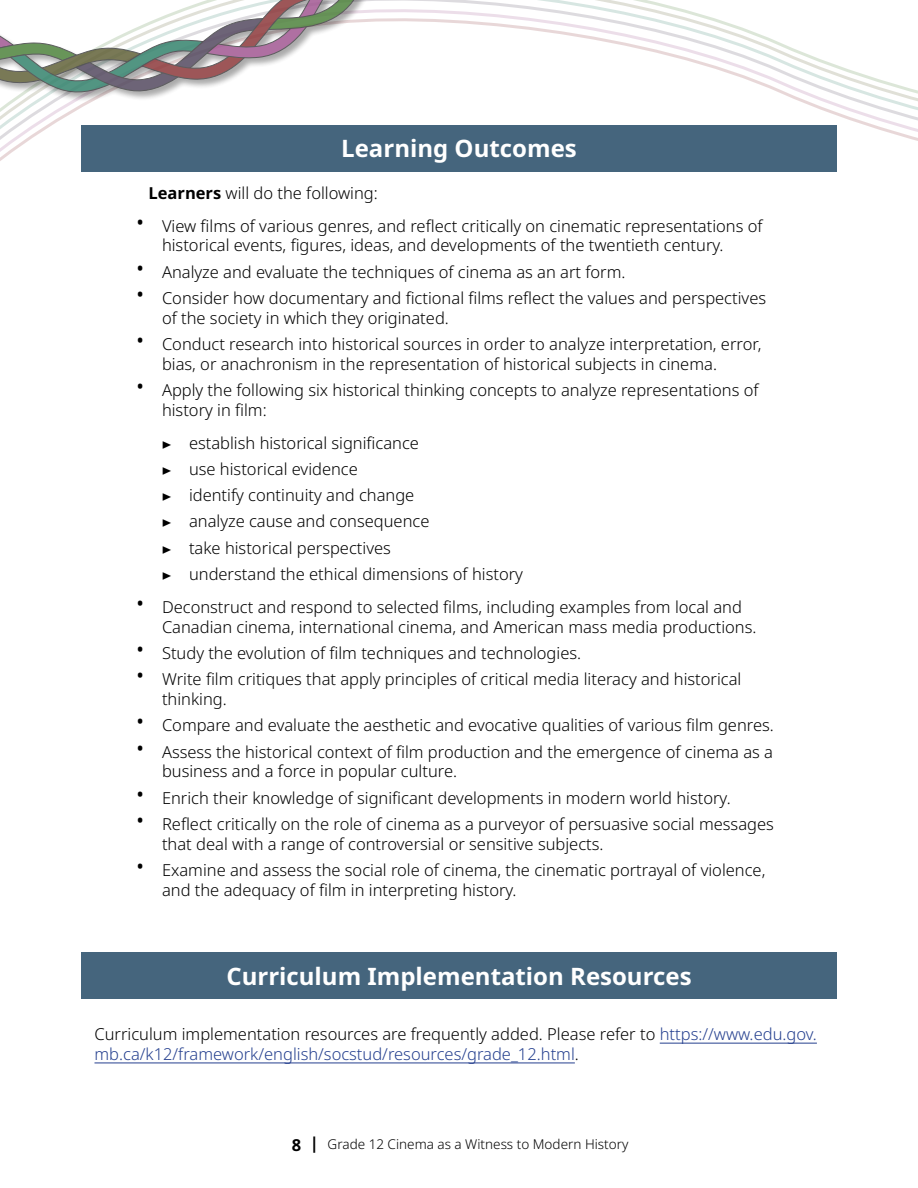
<style>
.page{position:relative;width:918px;height:1188px;background:#fff}
.page>*{position:absolute;margin:0;border:0;box-sizing:border-box;transform-origin:0 0}
.H2_White{font:700 24px "Noto Sans";color:#fff}
.Learning_Outcome_bullets{font:300 16.5px/19.8px "Noto Sans";color:#000}
.Learning_Outcome_bullets_2{font:300 16.5px "Noto Sans";color:#000}
.Paragraph{font:300 16.5px/19.8px "Noto Sans";color:#25408f}
.Learning_Outcome{font:300 16.5px "Noto Sans";color:#000}
.t1{font:300 13.5px "Noto Sans";color:#000}
.s1{font-weight:700}
.s2{font-size:27px}
.s3{font-family:"Acumin Pro";font-size:13.5px}
.s4{color:#000}
.s5{font-weight:700;font-size:16.5px}
</style>
<div class="page">
<svg style="left:0;top:0;width:918px;height:172px"></svg>
<div style="left:0;top:0;width:515px;height:102px;background:#000;opacity:.4"></div>
<svg style="left:0;top:0;width:407px;height:96px"></svg>
<div style="left:81px;top:125px;width:756px;height:46px;background:#45657d"></div>
<div style="left:81px;top:953px;width:756px;height:46px;background:#45657d"></div>
<hr style="left:660px;top:1043px;width:157px;height:1px;background:#25408f">
<hr style="left:94px;top:1063px;width:481px;height:1px;background:#25408f">
<h2 class="H2_White" style="left:341px;top:132px;width:237px">Learning Outcomes</h2>
<p class="Learning_Outcome" style="left:148px;top:181px;width:231px"><span class="s1">Learners</span> will do the following:</p>
<p class="Learning_Outcome_bullets" style="left:162px;top:216px;width:602px;text-indent:-27px"><span class="s2">•</span> View films of various genres, and reflect critically on cinematic representations of historical events, figures, ideas, and developments of the twentieth century.</p>
<p class="Learning_Outcome_bullets" style="left:135px;top:262px;width:492px"><span class="s2">•</span> Analyze and evaluate the techniques of cinema as an art form.</p>
<p class="Learning_Outcome_bullets" style="left:162px;top:288px;width:606px;text-indent:-27px"><span class="s2">•</span> Consider how documentary and fictional films reflect the values and perspectives of the society in which they originated.</p>
<p class="Learning_Outcome_bullets" style="left:162px;top:335px;width:601px;text-indent:-27px"><span class="s2">•</span> Conduct research into historical sources in order to analyze interpretation, error, bias, or anachronism in the representation of historical subjects in cinema.</p>
<p class="Learning_Outcome_bullets" style="left:162px;top:381px;width:598px;text-indent:-27px"><span class="s2">•</span> Apply the following six historical thinking concepts to analyze representations of history in film:</p>
<p class="Learning_Outcome_bullets_2" style="left:162px;top:431px;width:259px"><span class="s3">▶</span> establish historical significance</p>
<p class="Learning_Outcome_bullets_2" style="left:162px;top:457px;width:197px"><span class="s3">▶</span> use historical evidence</p>
<p class="Learning_Outcome_bullets_2" style="left:162px;top:484px;width:254px"><span class="s3">▶</span> identify continuity and change</p>
<p class="Learning_Outcome_bullets_2" style="left:162px;top:510px;width:269px"><span class="s3">▶</span> analyze cause and consequence</p>
<p class="Learning_Outcome_bullets_2" style="left:162px;top:536px;width:230px"><span class="s3">▶</span> take historical perspectives</p>
<p class="Learning_Outcome_bullets_2" style="left:162px;top:562px;width:363px"><span class="s3">▶</span> understand the ethical dimensions of history</p>
<p class="Learning_Outcome_bullets" style="left:162px;top:597px;width:596px;text-indent:-27px"><span class="s2">•</span> Deconstruct and respond to selected films, including examples from local and<br>Canadian cinema, international cinema, and American mass media productions.</p>
<p class="Learning_Outcome_bullets" style="left:135px;top:643px;width:448px"><span class="s2">•</span> Study the evolution of film techniques and technologies.</p>
<p class="Learning_Outcome_bullets" style="left:162px;top:670px;width:581px;text-indent:-27px"><span class="s2">•</span> Write film critiques that apply principles of critical media literacy and historical thinking.</p>
<p class="Learning_Outcome_bullets" style="left:135px;top:716px;width:640px"><span class="s2">•</span> Compare and evaluate the aesthetic and evocative qualities of various film genres.</p>
<p class="Learning_Outcome_bullets" style="left:162px;top:742px;width:613px;text-indent:-27px"><span class="s2">•</span> Assess the historical context of film production and the emergence of cinema as a business and a force in popular culture.</p>
<p class="Learning_Outcome_bullets" style="left:135px;top:788px;width:597px"><span class="s2">•</span> Enrich their knowledge of significant developments in modern world history.</p>
<p class="Learning_Outcome_bullets" style="left:162px;top:814px;width:613px;text-indent:-27px"><span class="s2">•</span> Reflect critically on the role of cinema as a purveyor of persuasive social messages that deal with a range of controversial or sensitive subjects.</p>
<p class="Learning_Outcome_bullets" style="left:162px;top:860px;width:605px;text-indent:-27px"><span class="s2">•</span> Examine and assess the social role of cinema, the cinematic portrayal of violence, and the adequacy of film in interpreting history.</p>
<h2 class="H2_White" style="left:226px;top:960px;width:467px">Curriculum Implementation Resources</h2>
<p class="Paragraph" style="left:94px;top:1025px;width:724px"><span class="s4">Curriculum implementation resources are frequently added. Please refer to</span> https://www.edu.gov. mb.ca/k12/framework/english/socstud/resources/grade_12.html<span class="s4">.</span></p>
<p class="t1" style="left:292px;top:1135px;width:338px"><span class="s5">8 |</span> Grade 12 Cinema as a Witness to Modern History</p>
</div>
